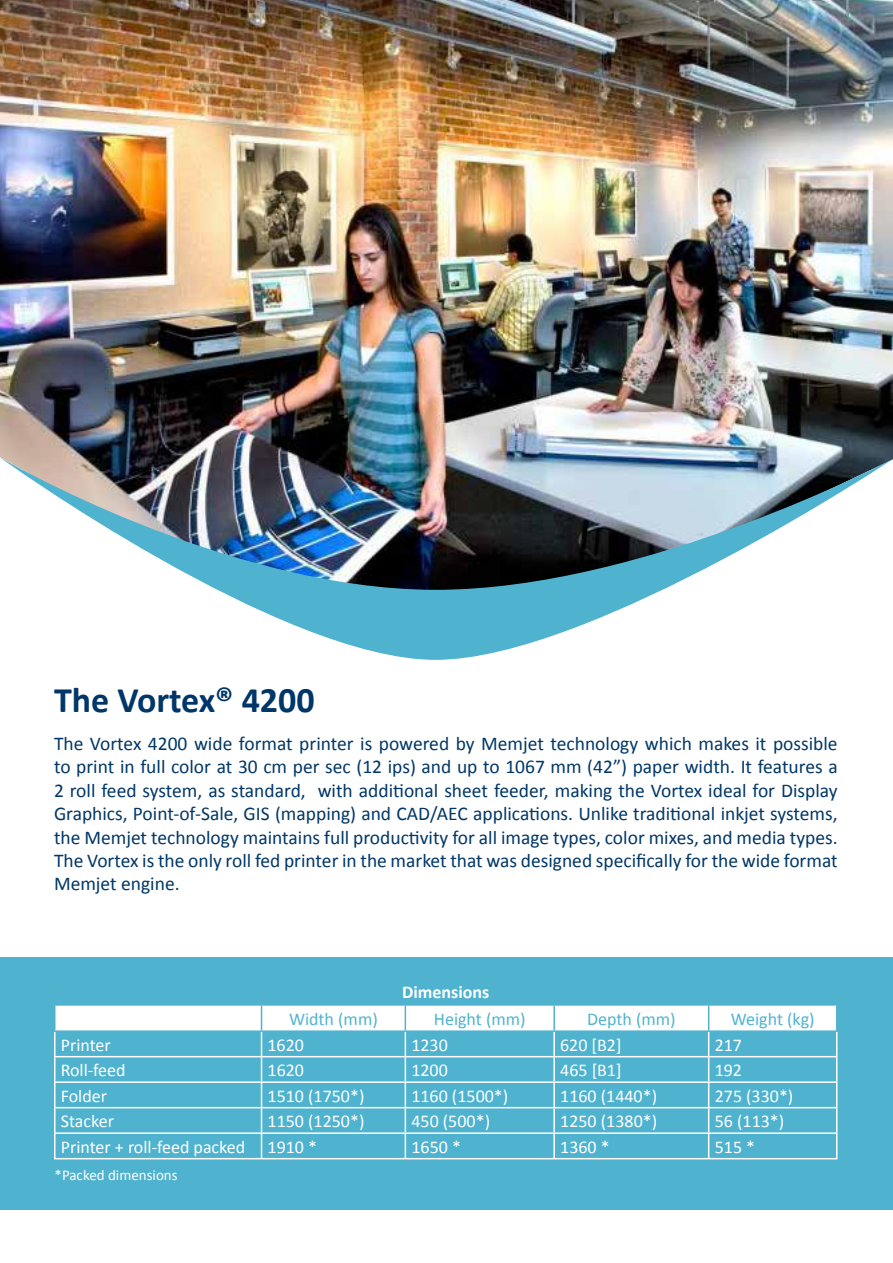
<style>
.page{position:relative;width:893px;height:1263px;background:#fff}
.page>*{position:absolute;margin:0;border:0;box-sizing:border-box;transform-origin:0 0}
.t1{font:700 36px "Calibri";color:#003768}
.t2{font:19.5px/23.4px "Calibri";color:#003768;text-align:justify}
.t3{font:18px "Calibri";color:#fff}
.t4{font:18px "Calibri";color:#4fb3cf}
.t5{font:700 18px "Calibri";color:#fff}
.t6{font:15px "Calibri";color:#fff}
</style>
<div class="page">
<div style="left:0;top:957px;width:893px;height:252px;background:#4fb3cf"></div>
<hr style="left:54px;top:1032px;width:2px;height:24px;background:#fff">
<hr style="left:54px;top:1056px;width:208px;height:1px;background:#fff">
<hr style="left:54px;top:1057px;width:2px;height:24px;background:#fff">
<hr style="left:54px;top:1081px;width:208px;height:2px;background:#fff">
<hr style="left:54px;top:1083px;width:2px;height:24px;background:#fff">
<hr style="left:54px;top:1107px;width:208px;height:1px;background:#fff">
<hr style="left:54px;top:1108px;width:2px;height:24px;background:#fff">
<hr style="left:54px;top:1132px;width:208px;height:2px;background:#fff">
<hr style="left:54px;top:1134px;width:2px;height:24px;background:#fff">
<hr style="left:54px;top:1158px;width:208px;height:1px;background:#fff">
<hr style="left:262px;top:1158px;width:143px;height:1px;background:#fff">
<hr style="left:405px;top:1158px;width:149px;height:1px;background:#fff">
<hr style="left:554px;top:1158px;width:155px;height:1px;background:#fff">
<hr style="left:709px;top:1158px;width:128px;height:1px;background:#fff">
<svg style="left:55px;top:1006px;width:782px;height:152px"></svg>
<hr style="left:54px;top:1030px;width:208px;height:2px;background:#4fb3cf">
<hr style="left:262px;top:1030px;width:143px;height:2px;background:#4fb3cf">
<hr style="left:405px;top:1030px;width:149px;height:2px;background:#4fb3cf">
<hr style="left:554px;top:1030px;width:155px;height:2px;background:#4fb3cf">
<hr style="left:709px;top:1030px;width:128px;height:2px;background:#4fb3cf">
<img style="left:0;top:0;width:893px;height:457px">
<img style="left:0;top:457px;width:893px;height:203px">
<h1 class="t1" style="left:54px;top:677px;width:262px">The Vortex® 4200</h1>
<p class="t2" style="left:54px;top:731px;width:785px">The Vortex 4200 wide format printer is powered by Memjet technology which makes it possible to print in full color at 30 cm per sec (12 ips) and up to 1067 mm (42”) paper width. It features a 2 roll feed system, as standard, with additional sheet feeder, making the Vortex ideal for Display Graphics, Point-of-Sale, GIS (mapping) and CAD/AEC applications. Unlike traditional inkjet systems, the Memjet technology maintains full productivity for all image types, color mixes, and media types.<br>The Vortex is the only roll fed printer in the market that was designed specifically for the wide format Memjet engine.</p>
<p class="t5" style="left:402px;top:981px;width:89px">Dimensions</p>
<p class="t4" style="left:289px;top:1008px;width:90px">Width (mm)</p>
<p class="t4" style="left:434px;top:1008px;width:93px">Height (mm)</p>
<p class="t4" style="left:587px;top:1008px;width:90px">Depth (mm)</p>
<p class="t4" style="left:731px;top:1008px;width:85px">Weight (kg)</p>
<p class="t3" style="left:61px;top:1033px;width:52px">Printer</p>
<p class="t3" style="left:268px;top:1033px;width:38px">1620</p>
<p class="t3" style="left:411px;top:1033px;width:38px">1230</p>
<p class="t3" style="left:560px;top:1033px;width:63px">620 [B2]</p>
<p class="t3" style="left:715px;top:1033px;width:29px">217</p>
<p class="t3" style="left:61px;top:1059px;width:66px">Roll-feed</p>
<p class="t3" style="left:268px;top:1059px;width:38px">1620</p>
<p class="t3" style="left:411px;top:1059px;width:38px">1200</p>
<p class="t3" style="left:560px;top:1059px;width:63px">465 [B1]</p>
<p class="t3" style="left:715px;top:1059px;width:29px">192</p>
<p class="t3" style="left:61px;top:1084px;width:48px">Folder</p>
<p class="t3" style="left:268px;top:1084px;width:98px">1510 (1750*)</p>
<p class="t3" style="left:411px;top:1084px;width:98px">1160 (1500*)</p>
<p class="t3" style="left:560px;top:1084px;width:98px">1160 (1440*)</p>
<p class="t3" style="left:715px;top:1084px;width:80px">275 (330*)</p>
<p class="t3" style="left:61px;top:1110px;width:55px">Stacker</p>
<p class="t3" style="left:268px;top:1110px;width:98px">1150 (1250*)</p>
<p class="t3" style="left:411px;top:1110px;width:80px">450 (500*)</p>
<p class="t3" style="left:560px;top:1110px;width:98px">1250 (1380*)</p>
<p class="t3" style="left:715px;top:1110px;width:71px">56 (113*)</p>
<p class="t3" style="left:61px;top:1135px;width:258px">Printer + roll-feed packed 1910 *</p>
<p class="t3" style="left:411px;top:1135px;width:51px">1650 *</p>
<p class="t3" style="left:560px;top:1135px;width:51px">1360 *</p>
<p class="t3" style="left:715px;top:1135px;width:42px">515 *</p>
<p class="t6" style="left:55px;top:1166px;width:125px">*Packed dimensions</p>
</div>
